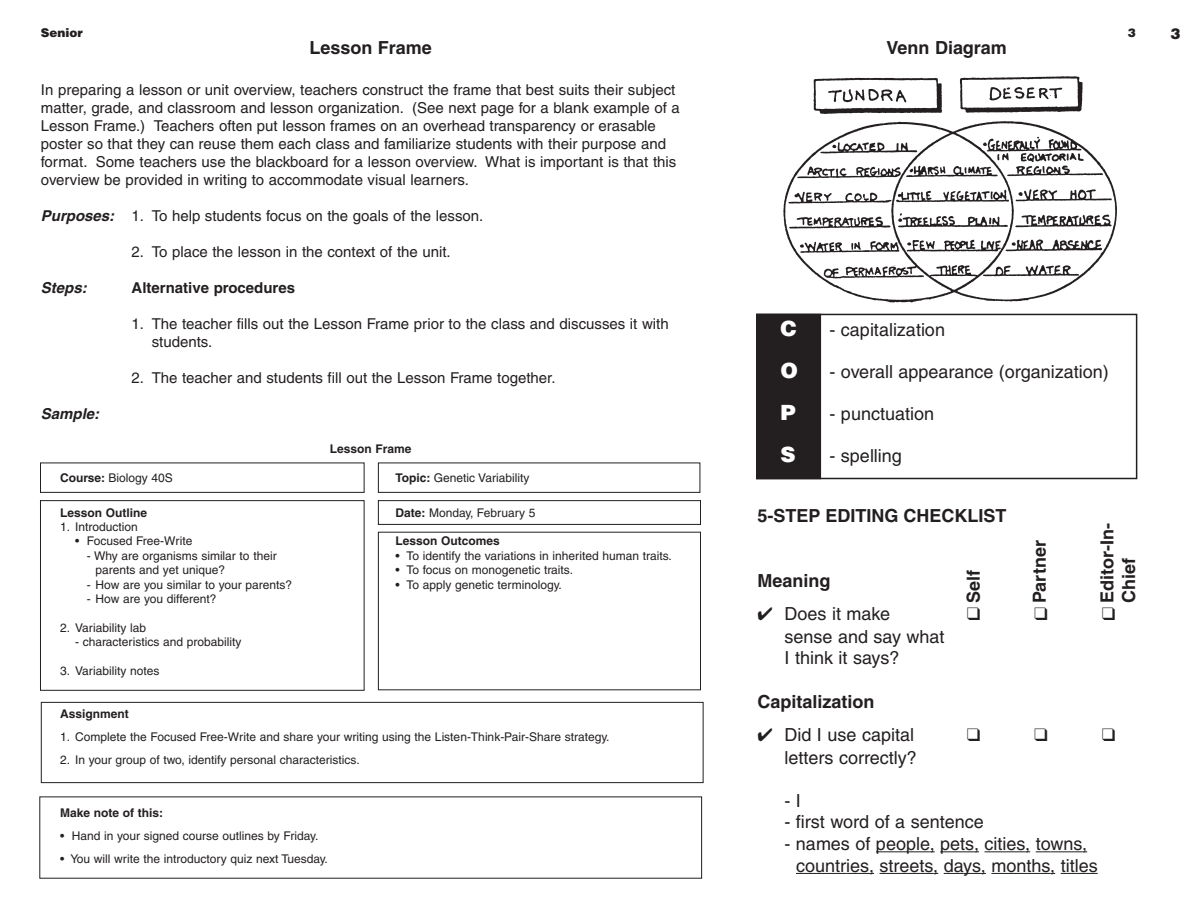
<style>
.page{position:relative;width:1188px;height:918px;background:#fff}
.page>*{position:absolute;margin:0;border:0;box-sizing:border-box;transform-origin:0 0}
.t1{font:900 21px "Helvetica";color:#fff}
.t2{font:18px/21.6px "Helvetica";color:#231f20}
.t3{font:700 18px/21.6px "Helvetica";color:#231f20}
.t4{font:15px/18px "Helvetica";color:#231f20}
.t5{font:700 15px "Helvetica";color:#231f20}
.t6{font:italic 700 15px "Helvetica";color:#231f20}
.t7{font:900 15px "Helvetica";color:#231f20}
.t8{font:12px "Helvetica";color:#231f20}
.t9{font:700 12px "Helvetica";color:#231f20}
.t10{font:900 12px "Helvetica";color:#231f20}
.s1{font-weight:700;font-style:italic}
.s2{font-weight:700}
</style>
<div class="page">
<img style="left:783px;top:76px;width:334px;height:227px">
<svg style="left:39px;top:462px;width:665px;height:417px"></svg>
<div style="left:756px;top:314px;width:381px;height:165px;border:2px solid #231f20"></div>
<div style="left:757px;top:314px;width:63px;height:164px;background:#231f20"></div>
<div style="left:756px;top:314px;width:65px;height:165px;border:2px solid #231f20"></div>
<hr style="left:876px;top:851px;width:54px;height:1px;background:#231f20">
<hr style="left:940px;top:851px;width:34px;height:1px;background:#231f20">
<hr style="left:985px;top:851px;width:40px;height:1px;background:#231f20">
<svg style="left:1036px;top:851px;width:14px;height:1px"></svg>
<hr style="left:1050px;top:851px;width:32px;height:1px;background:#231f20">
<hr style="left:796px;top:873px;width:50px;height:1px;background:#231f20">
<svg style="left:846px;top:873px;width:28px;height:1px"></svg>
<hr style="left:880px;top:873px;width:53px;height:1px;background:#231f20">
<svg style="left:944px;top:873px;width:42px;height:1px"></svg>
<hr style="left:991px;top:873px;width:59px;height:1px;background:#231f20">
<hr style="left:1061px;top:873px;width:37px;height:1px;background:#231f20">
<p class="t10" style="left:41px;top:28px;width:43px">Senior</p>
<p class="t10" style="left:1128px;top:28px;width:10px">3</p>
<p class="t3" style="left:309px;top:38px;width:124px">Lesson Frame</p>
<p class="t4" style="left:41px;top:82px;width:640px">In preparing a lesson or unit overview, teachers construct the frame that best suits their subject matter, grade, and classroom and lesson organization. (See next page for a blank example of a Lesson Frame.) Teachers often put lesson frames on an overhead transparency or erasable poster so that they can reuse them each class and familiarize students with their purpose and format. Some teachers use the blackboard for a lesson overview. What is important is that this overview be provided in writing to accommodate visual learners.</p>
<p class="t4" style="left:41px;top:208px;width:444px"><span class="s1">Purposes:</span> 1. To help students focus on the goals of the lesson.</p>
<p class="t4" style="left:132px;top:244px;width:321px">2. To place the lesson in the context of the unit.</p>
<p class="t6" style="left:41px;top:282px;width:47px">Steps:</p>
<p class="t5" style="left:132px;top:282px;width:165px">Alternative procedures</p>
<p class="t4" style="left:152px;top:316px;width:518px;text-indent:-20px">1. The teacher fills out the Lesson Frame prior to the class and discusses it with students.</p>
<p class="t4" style="left:132px;top:370px;width:426px">2. The teacher and students fill out the Lesson Frame together.</p>
<p class="t6" style="left:41px;top:408px;width:60px">Sample:</p>
<p class="t9" style="left:330px;top:444px;width:83px">Lesson Frame</p>
<p class="t8" style="left:60px;top:473px;width:114px"><span class="s2">Course:</span> Biology 40S</p>
<p class="t8" style="left:396px;top:473px;width:135px"><span class="s2">Topic:</span> Genetic Variability</p>
<p class="t9" style="left:60px;top:508px;width:88px">Lesson Outline</p>
<p class="t8" style="left:396px;top:508px;width:141px"><span class="s2">Date:</span> Monday, February 5</p>
<p class="t8" style="left:60px;top:522px;width:79px">1. Introduction</p>
<p class="t8" style="left:75px;top:537px;width:119px">• Focused Free-Write</p>
<p class="t9" style="left:396px;top:537px;width:106px">Lesson Outcomes</p>
<p class="t8" style="left:87px;top:551px;width:191px">- Why are organisms similar to their</p>
<p class="t8" style="left:396px;top:551px;width:278px">• To identify the variations in inherited human traits.</p>
<p class="t8" style="left:96px;top:566px;width:131px">parents and yet unique?</p>
<p class="t8" style="left:396px;top:566px;width:179px">• To focus on monogenetic traits.</p>
<p class="t8" style="left:87px;top:580px;width:207px">- How are you similar to your parents?</p>
<p class="t8" style="left:396px;top:580px;width:168px">• To apply genetic terminology.</p>
<p class="t8" style="left:87px;top:594px;width:131px">- How are you different?</p>
<p class="t8" style="left:60px;top:623px;width:87px">2. Variability lab</p>
<p class="t8" style="left:75px;top:638px;width:168px">- characteristics and probability</p>
<p class="t8" style="left:60px;top:666px;width:101px">3. Variability notes</p>
<p class="t9" style="left:60px;top:710px;width:70px">Assignment</p>
<p class="t8" style="left:60px;top:733px;width:551px">1. Complete the Focused Free-Write and share your writing using the Listen-Think-Pair-Share strategy.</p>
<p class="t8" style="left:60px;top:756px;width:301px">2. In your group of two, identify personal characteristics.</p>
<p class="t9" style="left:60px;top:808px;width:104px">Make note of this:</p>
<p class="t8" style="left:60px;top:831px;width:260px">• Hand in your signed course outlines by Friday.</p>
<p class="t8" style="left:60px;top:854px;width:269px">• You will write the introductory quiz next Tuesday.</p>
<p class="t3" style="left:886px;top:38px;width:122px">Venn Diagram</p>
<h1 class="t1" style="left:781px;top:321px;width:18px">C</h1>
<p class="t2" style="left:830px;top:321px;width:117px">- capitalization</p>
<h1 class="t1" style="left:781px;top:363px;width:19px">O</h1>
<p class="t2" style="left:830px;top:363px;width:281px">- overall appearance (organization)</p>
<h1 class="t1" style="left:781px;top:405px;width:17px">P</h1>
<p class="t2" style="left:830px;top:405px;width:106px">- punctuation</p>
<h1 class="t1" style="left:781px;top:447px;width:17px">S</h1>
<p class="t2" style="left:830px;top:447px;width:74px">- spelling</p>
<p class="t3" style="left:758px;top:506px;width:250px">5-STEP EDITING CHECKLIST</p>
<p class="t3" style="left:1098px;top:603px;width:81px;rotate:-90deg">Editor-In-<br>Chief</p>
<p class="t3" style="left:1030px;top:603px;width:64px;rotate:-90deg">Partner</p>
<p class="t3" style="left:964px;top:603px;width:35px;rotate:-90deg">Self</p>
<p class="t3" style="left:758px;top:571px;width:74px">Meaning</p>
<p class="t2" style="left:758px;top:604px;width:134px">✔ Does it make</p>
<p class="t2" style="left:784px;top:627px;width:162px">sense and say what<br>I think it says?</p>
<p class="t3" style="left:758px;top:692px;width:118px">Capitalization</p>
<p class="t2" style="left:758px;top:725px;width:158px">✔ Did I use capital</p>
<p class="t2" style="left:784px;top:748px;width:134px">letters correctly?</p>
<p class="t2" style="left:784px;top:791px;width:18px">- I</p>
<p class="t2" style="left:784px;top:813px;width:201px">- first word of a sentence</p>
<p class="t2" style="left:796px;top:835px;width:303px;text-indent:-12px">- names of people, pets, cities, towns, countries, streets, days, months, titles</p>
<p class="t7" style="left:1170px;top:28px;width:12px">3</p>
</div>
